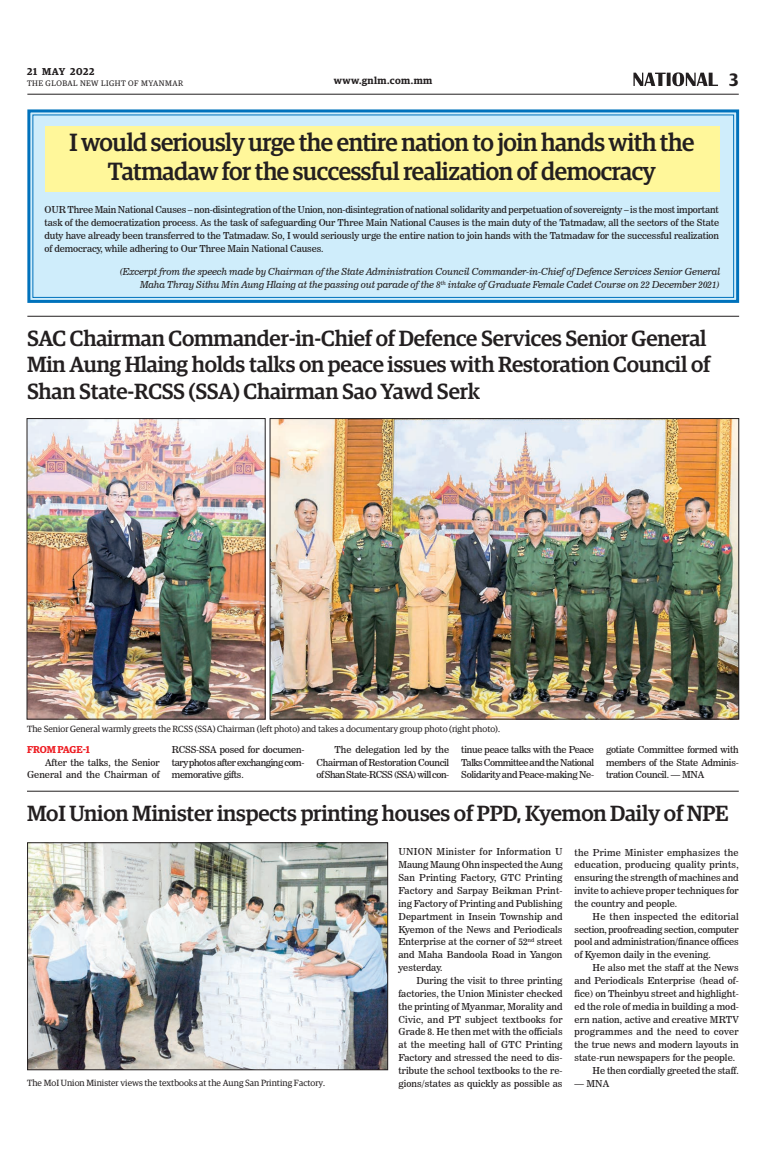
<style>
.page{position:relative;width:773px;height:1152px;background:#fff}
.page>*{position:absolute;margin:0;border:0;box-sizing:border-box;transform-origin:0 0}
.Big_Sub_Heading{font:500 25px/29.6px "Guardian Egyp";letter-spacing:-.02em;color:#231f20;text-align:center;scale:.96 1}
.Brief_Head{font:500 22px/26.4px "Guardian Egyp";letter-spacing:-.01em;color:#231f20}
.t1{font:600 18px "Guardian Egyp";color:#231f20}
.t2{font:600 10px "Guardian Egyp";letter-spacing:.045em;color:#231f20}
.Spill_Style{font:600 10px "Guardian Egyp";letter-spacing:-.015em;color:#ee1d23}
._2nd_Body{font:9.5px/12.9px "News 706 BT Roman C";letter-spacing:-.005em;color:#231f20;text-align:justify}
.Normal_Para{font:9.5px/12.9px "News 706 BT Roman C";letter-spacing:-.01em;color:#231f20;text-align:justify}
._2nd_Body-2{font:9.5px/13.4px "News 706 BT Italic C";letter-spacing:-.01em;color:#231f20;text-align:right}
.t3{font:9px "Guardian Egyp";color:#231f20}
.t4{font:8px "Guardian Egyp";letter-spacing:.06em;color:#231f20}
</style>
<div class="page">
<hr style="left:27px;top:94px;width:711px;height:1px;background:#231f20">
<svg style="left:633px;top:72px;width:85px;height:14px"></svg>
<svg style="left:27px;top:109px;width:713px;height:194px;background:#c2e5f7"></svg>
<div style="left:32px;top:114px;width:702px;height:184px;border:1px solid #0072bc"></div>
<hr style="left:27px;top:316px;width:712px;height:1px;background:#231f20">
<div style="left:46px;top:126px;width:674px;height:66px;background:#fff79a"></div>
<img style="left:272px;top:420px;width:464px;height:297px">
<div style="left:270px;top:418px;width:468px;height:301px;border:1px solid #231f20"></div>
<img style="left:29px;top:420px;width:234px;height:297px">
<img style="left:29px;top:845px;width:357px;height:223px">
<div style="left:27px;top:843px;width:361px;height:227px;border:1px solid #231f20"></div>
<hr style="left:27px;top:791px;width:711px;height:1px;background:#231f20">
<p class="t2" style="left:27px;top:64px;width:69px">21 MAY 2022</p>
<p class="t4" style="left:27px;top:78px;width:158px">THE GLOBAL NEW LIGHT OF MYANMAR</p>
<p class="t2" style="left:334px;top:73px;width:100px">www.gnlm.com.mm</p>
<h3 class="t1" style="left:729px;top:67px;width:11px">3</h3>
<p class="Big_Sub_Heading" style="left:69px;top:125px;width:652px">I would seriously urge the entire nation to join hands with the<br>Tatmadaw for the successful realization of democracy</p>
<p class="Normal_Para" style="left:45px;top:203px;width:676px">OUR Three Main National Causes – non-disintegration of the Union, non-disintegration of national solidarity and perpetuation of sovereignty – is the most important task of the democratization process. As the task of safeguarding Our Three Main National Causes is the main duty of the Tatmadaw, all the sectors of the State duty have already been transferred to the Tatmadaw. So, I would seriously urge the entire nation to join hands with the Tatmadaw for the successful realization of democracy, while adhering to Our Three Main National Causes.</p>
<p class="_2nd_Body-2" style="left:119px;top:265px;width:602px">(Excerpt from the speech made by Chairman of the State Administration Council Commander-in-Chief of Defence Services Senior General<br>Maha Thray Sithu Min Aung Hlaing at the passing out parade of the 8<sup>th</sup> intake of Graduate Female Cadet Course on 22 December 2021)</p>
<p class="Brief_Head" style="left:27px;top:323px;width:685px">SAC Chairman Commander-in-Chief of Defence Services Senior General<br>Min Aung Hlaing holds talks on peace issues with Restoration Council of<br>Shan State-RCSS (SSA) Chairman Sao Yawd Serk</p>
<p class="t3" style="left:27px;top:723px;width:474px">The Senior General warmly greets the RCSS (SSA) Chairman (left photo) and takes a documentary group photo (right photo).</p>
<p class="_2nd_Body" style="left:172px;top:743px;width:134px">RCSS-SSA posed for documen&shy;tary photos after exchanging com&shy;memorative gifts.</p>
<p class="_2nd_Body" style="left:316px;top:743px;width:134px;text-indent:18px">The delegation led by the Chairman of Restoration Council of Shan State-RCSS (SSA) will con-</p>
<p class="_2nd_Body" style="left:461px;top:743px;width:134px">tinue peace talks with the Peace Talks Committee and the National Solidarity and Peace-making Ne-</p>
<p class="_2nd_Body" style="left:606px;top:743px;width:134px">gotiate Committee formed with members of the State Adminis&shy;tration Council. — MNA</p>
<p class="Brief_Head" style="left:27px;top:799px;width:703px">MoI Union Minister inspects printing houses of PPD, Kyemon Daily of NPE</p>
<p class="_2nd_Body" style="left:398px;top:846px;width:166px">UNION Minister for Information U Maung Maung Ohn inspected the Aung San Printing Factory, GTC Printing Factory and Sarpay Beikman Print&shy;ing Factory of Printing and Publishing Department in Insein Township and Kyemon of the News and Periodicals Enterprise at the corner of 52<sup>nd</sup> street and Maha Bandoola Road in Yangon yesterday.</p>
<p class="_2nd_Body" style="left:398px;top:974px;width:166px;text-indent:18px">During the visit to three printing factories, the Union Minister checked the printing of Myanmar, Morality and Civic, and PT subject textbooks for Grade 8. He then met with the officials at the meeting hall of GTC Printing Factory and stressed the need to dis&shy;tribute the school textbooks to the re&shy;gions/states as quickly as possible as</p>
<p class="Spill_Style" style="left:27px;top:742px;width:64px">FROM PAGE-1</p>
<p class="_2nd_Body" style="left:27px;top:756px;width:134px;text-align:right">After the talks, the Senior<br>General and the Chairman of</p>
<p class="_2nd_Body" style="left:574px;top:846px;width:166px">the Prime Minister emphasizes the education, producing quality prints, ensuring the strength of machines and invite to achieve proper techniques for the country and people.</p>
<p class="_2nd_Body" style="left:574px;top:910px;width:166px;text-indent:18px">He then inspected the editorial section, proofreading section, computer pool and administration/finance offices of Kyemon daily in the evening.</p>
<p class="_2nd_Body" style="left:574px;top:961px;width:166px;text-indent:18px">He also met the staff at the News and Periodicals Enterprise (head of&shy;fice) on Theinbyu street and highlight&shy;ed the role of media in building a mod&shy;ern nation, active and creative MRTV programmes and the need to cover the true news and modern layouts in state-run newspapers for the people.</p>
<p class="_2nd_Body" style="left:592px;top:1064px;width:148px">He then cordially greeted the staff.</p>
<p class="t3" style="left:27px;top:1077px;width:300px">The MoI Union Minister views the textbooks at the Aung San Printing Factory.</p>
<p class="_2nd_Body" style="left:574px;top:1077px;width:36px">— MNA</p>
</div>
